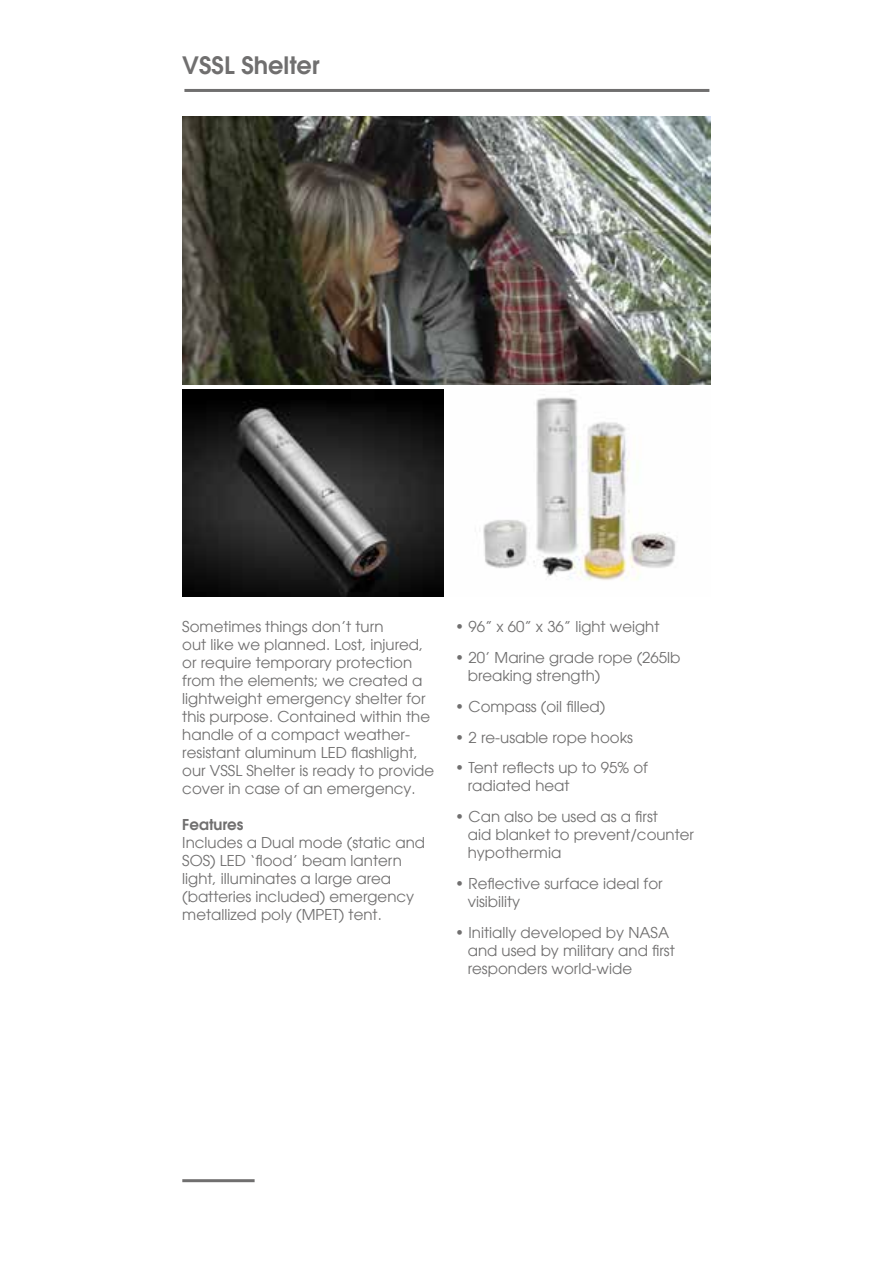
<style>
.page{position:relative;width:893px;height:1263px;background:#fff}
.page>*{position:absolute;margin:0;border:0;box-sizing:border-box;transform-origin:0 0}
.t1{font:600 24px "Avant Garde LT";color:#706f6f}
.t2{font:15px/18px "Avant Garde LT";color:#706f6f}
.t3{font:600 15px "Avant Garde LT";color:#706f6f}
</style>
<div class="page">
<img style="left:182px;top:390px;width:261px;height:206px">
<img style="left:182px;top:117px;width:528px;height:267px">
<img style="left:483px;top:397px;width:193px;height:184px">
<hr style="left:184px;top:89px;width:525px;height:3px;background:#706f6f">
<hr style="left:182px;top:1179px;width:73px;height:3px;background:#706f6f">
<h1 class="t1" style="left:182px;top:50px;width:139px">VSSL Shelter</h1>
<p class="t2" style="left:182px;top:618px;width:253px">Sometimes things don’t turn<br>out like we planned. Lost, injured, or require temporary protection from the elements; we created a lightweight emergency shelter for this purpose. Contained within the handle of a compact weather&shy;resistant aluminum LED flashlight, our VSSL Shelter is ready to provide cover in case of an emergency.</p>
<p class="t3" style="left:182px;top:815px;width:63px">Features</p>
<p class="t2" style="left:182px;top:834px;width:244px">Includes a Dual mode (static and<br>SOS) LED ‘flood’ beam lantern light, illuminates a large area (batteries included) emergency metallized poly (MPET) tent.</p>
<p class="t2" style="left:455px;top:618px;width:206px">• 96” x 60” x 36” light weight</p>
<p class="t2" style="left:468px;top:648px;width:214px;text-indent:-12px">• 20’ Marine grade rope (265lb breaking strength)</p>
<p class="t2" style="left:455px;top:697px;width:151px">• Compass (oil filled)</p>
<p class="t2" style="left:455px;top:728px;width:179px">• 2 re-usable rope hooks</p>
<p class="t2" style="left:468px;top:759px;width:182px;text-indent:-12px">• Tent reflects up to 95% of radiated heat</p>
<p class="t2" style="left:468px;top:807px;width:228px;text-indent:-12px">• Can also be used as a first<br>aid blanket to prevent/counter hypothermia</p>
<p class="t2" style="left:468px;top:874px;width:196px;text-indent:-12px">• Reflective surface ideal for visibility</p>
<p class="t2" style="left:468px;top:923px;width:209px;text-indent:-12px">• Initially developed by NASA and used by military and first responders world-wide</p>
</div>
